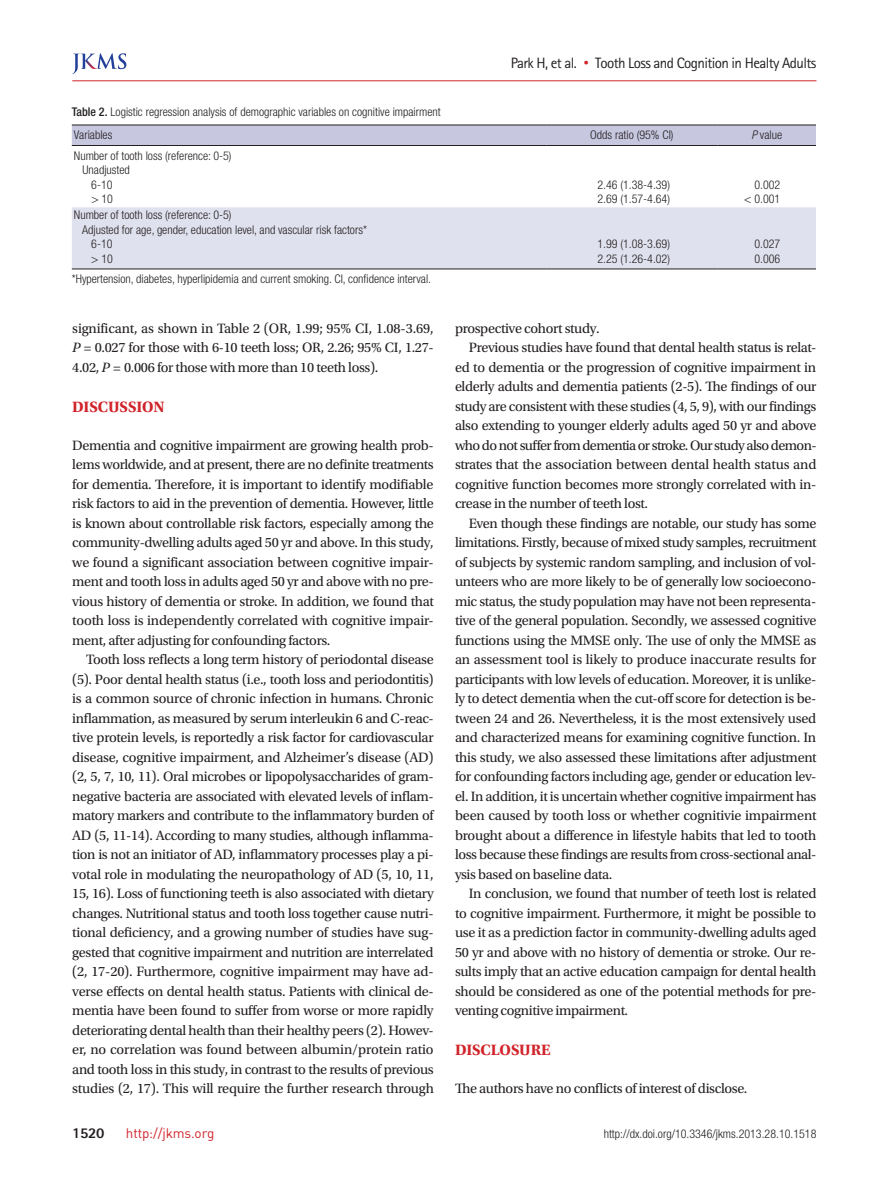
<style>
.page{position:relative;width:893px;height:1191px;background:#fff}
.page>*{position:absolute;margin:0;border:0;box-sizing:border-box;transform-origin:0 0}
.본문-대제목{font:700 15.75px "Utopia Std";letter-spacing:-.01em;color:#d1232a}
.t1{font:15px "Rotis Sans Serif Std";letter-spacing:-.04em;color:#231f20}
.t2{font:800 15px "Rotis Sans Serif Std";color:#231f20}
.본문{font:14.25px/19.5px "Utopia Std";letter-spacing:-.025em;color:#231f20;text-align:justify}
.t3{font:13.5px "Dinreg";letter-spacing:-.01em;color:#d1232a}
.표_본문{font:300 condensed 12px "Helvetica Neue LT Std";color:#231f20}
.표_그림_캡션{font:300 condensed 12px "Helvetica Neue LT Std";color:#231f20}
.s1{font-family:"Dotum";color:#d1232a}
.s2{font-weight:500}
.s3{font-style:italic}
</style>
<div class="page">
<hr style="left:72px;top:80px;width:744px;height:1px;background:#d1232a">
<svg style="left:72px;top:53px;width:54px;height:21px"></svg>
<div style="left:72px;top:126px;width:744px;height:19px;background:#c7c7e0"></div>
<div style="left:72px;top:207px;width:744px;height:62px;background:#e0e1ee"></div>
<hr style="left:72px;top:125px;width:474px;height:1px;background:#231f20">
<hr style="left:546px;top:125px;width:171px;height:1px;background:#231f20">
<hr style="left:717px;top:125px;width:99px;height:1px;background:#231f20">
<hr style="left:72px;top:145px;width:474px;height:1px;background:#231f20">
<hr style="left:546px;top:145px;width:171px;height:1px;background:#231f20">
<hr style="left:717px;top:145px;width:99px;height:1px;background:#231f20">
<hr style="left:72px;top:269px;width:474px;height:1px;background:#231f20">
<hr style="left:546px;top:269px;width:171px;height:1px;background:#231f20">
<hr style="left:717px;top:269px;width:99px;height:1px;background:#231f20">
<p class="t1" style="left:511px;top:54px;width:307px">Park H, et al. <span class="s1">•</span> Tooth Loss and Cognition in Healty Adults</p>
<p class="표_그림_캡션" style="left:72px;top:105px;width:370px"><span class="s2">Table 2.</span> Logistic regression analysis of demographic variables on cognitive impairment</p>
<p class="표_본문" style="left:74px;top:128px;width:40px">Variables</p>
<p class="표_본문" style="left:590px;top:128px;width:85px">Odds ratio (95% CI)</p>
<p class="표_본문" style="left:751px;top:128px;width:32px"><span class="s3">P</span> value</p>
<p class="표_본문" style="left:74px;top:149px;width:159px">Number of tooth loss (reference: 0-5)</p>
<p class="표_본문" style="left:83px;top:163px;width:49px">Unadjusted</p>
<p class="표_본문" style="left:91px;top:178px;width:23px">6-10</p>
<p class="표_본문" style="left:91px;top:192px;width:23px">&gt; 10</p>
<p class="표_본문" style="left:597px;top:178px;width:74px">2.46 (1.38-4.39)</p>
<p class="표_본문" style="left:597px;top:192px;width:74px">2.69 (1.57-4.64)</p>
<p class="표_본문" style="left:754px;top:178px;width:27px">0.002</p>
<p class="표_본문" style="left:744px;top:192px;width:38px">&lt; 0.001</p>
<p class="표_본문" style="left:74px;top:208px;width:159px">Number of tooth loss (reference: 0-5)</p>
<p class="표_본문" style="left:82px;top:223px;width:286px">Adjusted for age, gender, education level, and vascular risk factors*</p>
<p class="표_본문" style="left:91px;top:237px;width:23px">6-10</p>
<p class="표_본문" style="left:91px;top:251px;width:23px">&gt; 10</p>
<p class="표_본문" style="left:72px;top:272px;width:361px">*Hypertension, diabetes, hyperlipidemia and current smoking. CI, confidence interval.</p>
<p class="본문" style="left:72px;top:318px;width:363px">significant, as shown in Table 2 (OR, 1.99; 95% CI, 1.08-3.69, <span class="s3">P</span> = 0.027 for those with 6-10 teeth loss; OR, 2.26; 95% CI, 1.27- 4.02, <span class="s3">P</span> = 0.006 for those with more than 10 teeth loss).</p>
<p class="본문-대제목" style="left:72px;top:397px;width:94px">DISCUSSION</p>
<p class="본문" style="left:72px;top:435px;width:363px">Dementia and cognitive impairment are growing health prob&shy;lems worldwide, and at present, there are no definite treatments for dementia. Therefore, it is important to identify modifiable risk factors to aid in the prevention of dementia. However, little is known about controllable risk factors, especially among the community-dwelling adults aged 50 yr and above. In this study, we found a significant association between cognitive impair&shy;ment and tooth loss in adults aged 50 yr and above with no pre&shy;vious history of dementia or stroke. In addition, we found that tooth loss is independently correlated with cognitive impair&shy;ment, after adjusting for confounding factors.</p>
<p class="본문" style="left:72px;top:650px;width:363px;text-align:left;text-indent:14px">Tooth loss reflects a long term history of periodontal disease (5). Poor dental health status (i.e., tooth loss and periodontitis) is a common source of chronic infection in humans. Chronic inflammation, as measured by serum interleukin 6 and C-reac&shy;tive protein levels, is reportedly a risk factor for cardiovascular disease, cognitive impairment, and Alzheimer’s disease (AD) (2, 5, 7, 10, 11). Oral microbes or lipopolysaccharides of gram&shy;negative bacteria are associated with elevated levels of inflam&shy;matory markers and contribute to the inflammatory burden of AD (5, 11-14). According to many studies, although inflamma&shy;tion is not an initiator of AD, inflammatory processes play a pi&shy;votal role in modulating the neuropathology of AD (5, 10, 11, 15, 16). Loss of functioning teeth is also associated with dietary changes. Nutritional status and tooth loss together cause nutri&shy;tional deficiency, and a growing number of studies have sug&shy;gested that cognitive impairment and nutrition are interrelated (2, 17-20). Furthermore, cognitive impairment may have ad&shy;verse effects on dental health status. Patients with clinical de&shy;mentia have been found to suffer from worse or more rapidly deteriorating dental health than their healthy peers (2). Howev&shy;er, no correlation was found between albumin/protein ratio and tooth loss in this study, in contrast to the results of previous studies (2, 17). This will require the further research through</p>
<p class="표_본문" style="left:597px;top:237px;width:74px">1.99 (1.08-3.69)</p>
<p class="표_본문" style="left:597px;top:251px;width:74px">2.25 (1.26-4.02)</p>
<p class="표_본문" style="left:754px;top:237px;width:27px">0.027</p>
<p class="표_본문" style="left:754px;top:251px;width:27px">0.006</p>
<p class="본문" style="left:455px;top:318px;width:146px">prospective cohort study.</p>
<p class="본문" style="left:455px;top:338px;width:363px;text-align:left;text-indent:14px">Previous studies have found that dental health status is relat&shy;ed to dementia or the progression of cognitive impairment in elderly adults and dementia patients (2-5). The findings of our study are consistent with these studies (4, 5, 9), with our findings also extending to younger elderly adults aged 50 yr and above who do not suffer from dementia or stroke. Our study also demon&shy;strates that the association between dental health status and cognitive function becomes more strongly correlated with in&shy;crease in the number of teeth lost.</p>
<p class="본문" style="left:455px;top:513px;width:363px;text-align:left;text-indent:14px">Even though these findings are notable, our study has some limitations. Firstly, because of mixed study samples, recruitment of subjects by systemic random sampling, and inclusion of vol&shy;unteers who are more likely to be of generally low socioecono&shy;mic status, the study population may have not been representa&shy;tive of the general population. Secondly, we assessed cognitive functions using the MMSE only. The use of only the MMSE as an assessment tool is likely to produce inaccurate results for participants with low levels of education. Moreover, it is unlike&shy;ly to detect dementia when the cut-off score for detection is be&shy;tween 24 and 26. Nevertheless, it is the most extensively used and characterized means for examining cognitive function. In this study, we also assessed these limitations after adjustment for confounding factors including age, gender or education lev&shy;el. In addition, it is uncertain whether cognitive impairment has been caused by tooth loss or whether cognitivie impairment brought about a difference in lifestyle habits that led to tooth loss because these findings are results from cross-sectional anal&shy;ysis based on baseline data.</p>
<p class="본문" style="left:455px;top:884px;width:363px;text-indent:14px">In conclusion, we found that number of teeth lost is related to cognitive impairment. Furthermore, it might be possible to use it as a prediction factor in community-dwelling adults aged 50 yr and above with no history of dementia or stroke. Our re&shy;sults imply that an active education campaign for dental health should be considered as one of the potential methods for pre&shy;venting cognitive impairment.</p>
<p class="본문-대제목" style="left:455px;top:1041px;width:97px">DISCLOSURE</p>
<p class="본문" style="left:455px;top:1079px;width:294px">The authors have no conflicts of interest of disclose.</p>
<p class="t2" style="left:72px;top:1123px;width:34px">1520</p>
<p class="t3" style="left:126px;top:1124px;width:90px">http://jkms.org</p>
<p class="표_본문" style="left:604px;top:1126px;width:214px">http://dx.doi.org/10.3346/jkms.2013.28.10.1518</p>
</div>
